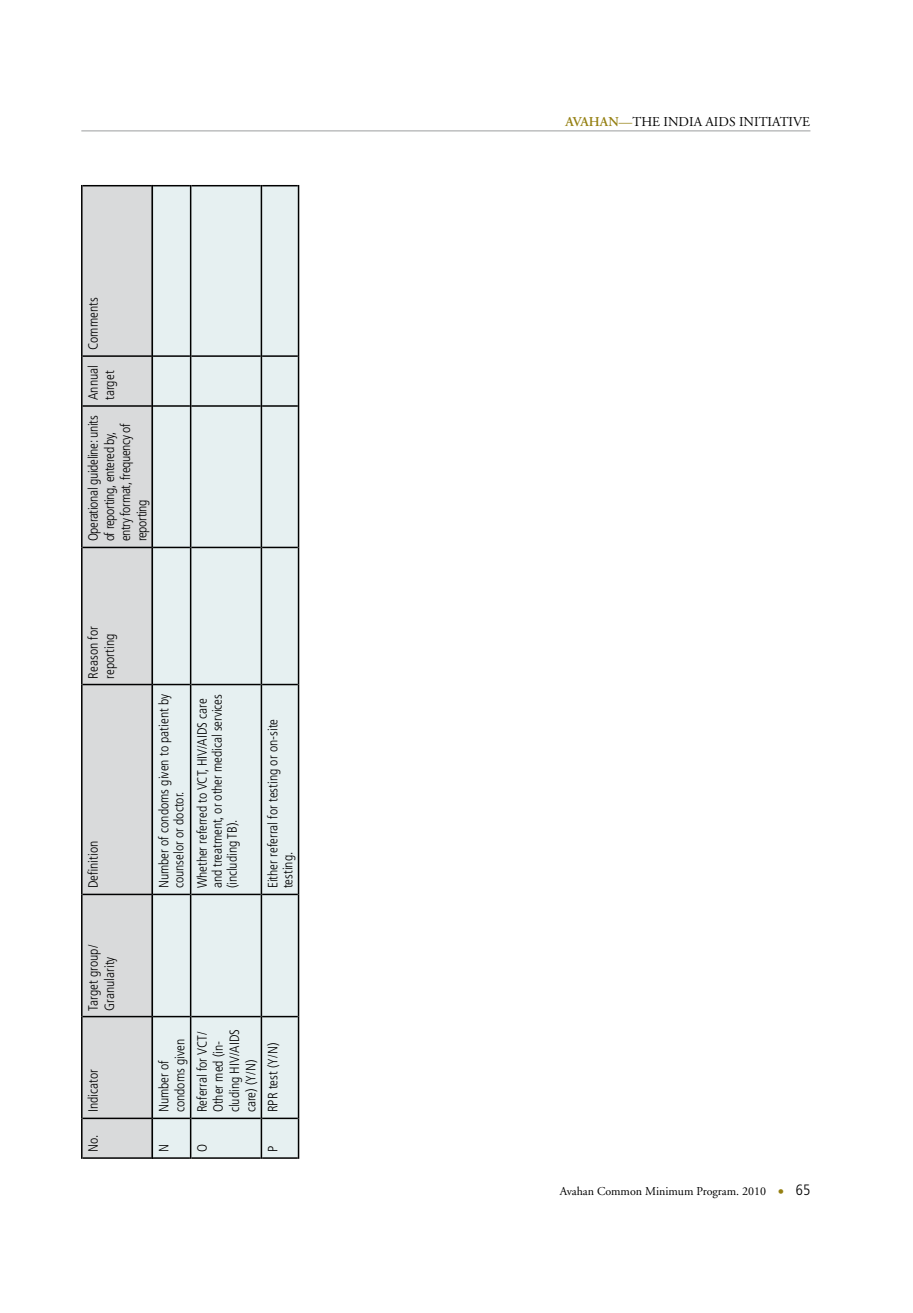
<style>
.page{position:relative;width:913px;height:1313px;background:#fff}
.page>*{position:absolute;margin:0;border:0;box-sizing:border-box;transform-origin:0 0}
.t1{font:300 condensed 13.5px/16.2px "Frutiger";color:#000}
.t2{font:300 condensed 13.5px/16.2px "Frutiger";letter-spacing:-.025em;color:#000}
.t3{font:13.5px "Adobe Garamond";color:#000}
.t4{font:12px "Adobe Garamond";color:#000}
.s1{font-weight:600;color:#958012}
.s2{color:#958012}
.s3{font-size:16.5px;color:#958012}
.s4{font-family:"Frutiger";font-weight:300;font-stretch:condensed;font-size:15px}
</style>
<div class="page">
<hr style="left:81px;top:130px;width:729px;height:1px;background:#9c9d9f">
<div style="left:82px;top:186px;width:70px;height:971px;background:#d9dadb"></div>
<hr style="left:81px;top:1118px;width:1px;height:40px;background:#000">
<hr style="left:82px;top:1157px;width:70px;height:1px;background:#000">
<hr style="left:81px;top:1016px;width:1px;height:102px;background:#000">
<hr style="left:82px;top:1117px;width:70px;height:1px;background:#000">
<hr style="left:81px;top:894px;width:1px;height:122px;background:#000">
<hr style="left:82px;top:1015px;width:70px;height:2px;background:#000">
<hr style="left:81px;top:684px;width:1px;height:210px;background:#000">
<hr style="left:82px;top:893px;width:70px;height:2px;background:#000">
<hr style="left:81px;top:547px;width:1px;height:137px;background:#000">
<hr style="left:82px;top:683px;width:70px;height:2px;background:#000">
<hr style="left:81px;top:406px;width:1px;height:141px;background:#000">
<hr style="left:82px;top:546px;width:70px;height:2px;background:#000">
<hr style="left:81px;top:356px;width:1px;height:50px;background:#000">
<hr style="left:82px;top:405px;width:70px;height:2px;background:#000">
<hr style="left:81px;top:185px;width:1px;height:171px;background:#000">
<hr style="left:82px;top:355px;width:70px;height:2px;background:#000">
<hr style="left:82px;top:185px;width:70px;height:1px;background:#000">
<div style="left:153px;top:186px;width:145px;height:971px;background:#e6f0f1"></div>
<hr style="left:152px;top:1118px;width:1px;height:40px;background:#000">
<hr style="left:153px;top:1157px;width:37px;height:1px;background:#000">
<hr style="left:152px;top:1016px;width:1px;height:102px;background:#000">
<hr style="left:153px;top:1117px;width:37px;height:1px;background:#000">
<hr style="left:152px;top:894px;width:1px;height:122px;background:#000">
<hr style="left:153px;top:1015px;width:37px;height:2px;background:#000">
<hr style="left:152px;top:684px;width:1px;height:210px;background:#000">
<hr style="left:153px;top:893px;width:37px;height:2px;background:#000">
<hr style="left:152px;top:547px;width:1px;height:137px;background:#000">
<hr style="left:153px;top:683px;width:37px;height:2px;background:#000">
<hr style="left:152px;top:406px;width:1px;height:141px;background:#000">
<hr style="left:153px;top:546px;width:37px;height:2px;background:#000">
<hr style="left:152px;top:356px;width:1px;height:50px;background:#000">
<hr style="left:153px;top:405px;width:37px;height:2px;background:#000">
<hr style="left:152px;top:185px;width:1px;height:171px;background:#000">
<hr style="left:153px;top:355px;width:37px;height:2px;background:#000">
<hr style="left:153px;top:185px;width:37px;height:1px;background:#000">
<hr style="left:190px;top:1118px;width:1px;height:40px;background:#000">
<hr style="left:191px;top:1157px;width:70px;height:1px;background:#000">
<hr style="left:190px;top:1016px;width:1px;height:102px;background:#000">
<hr style="left:191px;top:1117px;width:70px;height:1px;background:#000">
<hr style="left:190px;top:894px;width:1px;height:122px;background:#000">
<hr style="left:191px;top:1015px;width:70px;height:2px;background:#000">
<hr style="left:190px;top:684px;width:1px;height:210px;background:#000">
<hr style="left:191px;top:893px;width:70px;height:2px;background:#000">
<hr style="left:190px;top:547px;width:1px;height:137px;background:#000">
<hr style="left:191px;top:683px;width:70px;height:2px;background:#000">
<hr style="left:190px;top:406px;width:1px;height:141px;background:#000">
<hr style="left:191px;top:546px;width:70px;height:2px;background:#000">
<hr style="left:190px;top:356px;width:1px;height:50px;background:#000">
<hr style="left:191px;top:405px;width:70px;height:2px;background:#000">
<hr style="left:190px;top:185px;width:1px;height:171px;background:#000">
<hr style="left:191px;top:355px;width:70px;height:2px;background:#000">
<hr style="left:191px;top:185px;width:70px;height:1px;background:#000">
<hr style="left:261px;top:1118px;width:1px;height:40px;background:#000">
<hr style="left:262px;top:1157px;width:36px;height:1px;background:#000">
<hr style="left:261px;top:1016px;width:1px;height:102px;background:#000">
<hr style="left:262px;top:1117px;width:36px;height:1px;background:#000">
<hr style="left:261px;top:894px;width:1px;height:122px;background:#000">
<hr style="left:262px;top:1015px;width:36px;height:2px;background:#000">
<hr style="left:261px;top:684px;width:1px;height:210px;background:#000">
<hr style="left:262px;top:893px;width:36px;height:2px;background:#000">
<hr style="left:261px;top:547px;width:1px;height:137px;background:#000">
<hr style="left:262px;top:683px;width:36px;height:2px;background:#000">
<hr style="left:261px;top:406px;width:1px;height:141px;background:#000">
<hr style="left:262px;top:546px;width:36px;height:2px;background:#000">
<hr style="left:261px;top:356px;width:1px;height:50px;background:#000">
<hr style="left:262px;top:405px;width:36px;height:2px;background:#000">
<hr style="left:261px;top:185px;width:1px;height:171px;background:#000">
<hr style="left:262px;top:355px;width:36px;height:2px;background:#000">
<hr style="left:262px;top:185px;width:36px;height:1px;background:#000">
<hr style="left:298px;top:1118px;width:1px;height:40px;background:#000">
<hr style="left:298px;top:1016px;width:1px;height:102px;background:#000">
<hr style="left:298px;top:894px;width:1px;height:122px;background:#000">
<hr style="left:298px;top:684px;width:1px;height:210px;background:#000">
<hr style="left:298px;top:547px;width:1px;height:137px;background:#000">
<hr style="left:298px;top:406px;width:1px;height:141px;background:#000">
<hr style="left:298px;top:356px;width:1px;height:50px;background:#000">
<hr style="left:298px;top:185px;width:1px;height:171px;background:#000">
<p class="t1" style="left:85px;top:350px;width:54px;rotate:-90deg">Comments</p>
<p class="t1" style="left:85px;top:400px;width:37px;rotate:-90deg">Annual target</p>
<p class="t2" style="left:85px;top:541px;width:127px;rotate:-90deg">Operational guideline: units of reporting, entered by, entry format, frequency of reporting</p>
<p class="t1" style="left:85px;top:678px;width:54px;rotate:-90deg">Reason for reporting</p>
<p class="t1" style="left:85px;top:888px;width:49px;rotate:-90deg">Definition</p>
<p class="t1" style="left:85px;top:1010px;width:67px;rotate:-90deg">Target group/<br>Granularity</p>
<p class="t1" style="left:85px;top:1151px;width:84px;rotate:-90deg">No. Indicator</p>
<p class="t1" style="left:156px;top:888px;width:196px;line-height:15px;rotate:-90deg">Number of condoms given to patient by counselor or doctor.</p>
<p class="t1" style="left:195px;top:888px;width:196px;line-height:15px;rotate:-90deg">Whether referred to VCT, HIV/AIDS care and treatment, or other medical services (including TB).</p>
<p class="t1" style="left:265px;top:888px;width:171px;line-height:15px;rotate:-90deg">Either referral for testing or on-site testing.</p>
<p class="t1" style="left:156px;top:1112px;width:75px;rotate:-90deg">Number of condoms given</p>
<p class="t1" style="left:194px;top:1112px;width:85px;rotate:-90deg">Referral for VCT/<br>Other med (in&shy;cluding HIV/AIDS care) (Y/N)</p>
<p class="t1" style="left:265px;top:1112px;width:71px;rotate:-90deg">RPR test (Y/N)</p>
<p class="t1" style="left:156px;top:1151px;width:10px;rotate:-90deg">N</p>
<p class="t1" style="left:194px;top:1151px;width:10px;rotate:-90deg">O</p>
<p class="t1" style="left:265px;top:1151px;width:8px;rotate:-90deg">P</p>
<p class="t3" style="left:565px;top:114px;width:197px"><span class="s1">AVAHAN</span><span class="s2">—</span>The India aids initiati</p>
<p class="t3" style="left:793px;top:114px;width:19px">ve</p>
<p class="t4" style="left:560px;top:1185px;width:252px">Avahan Common Minimum Program. 2010 <span class="s3">•</span> <span class="s4">65</span></p>
</div>
